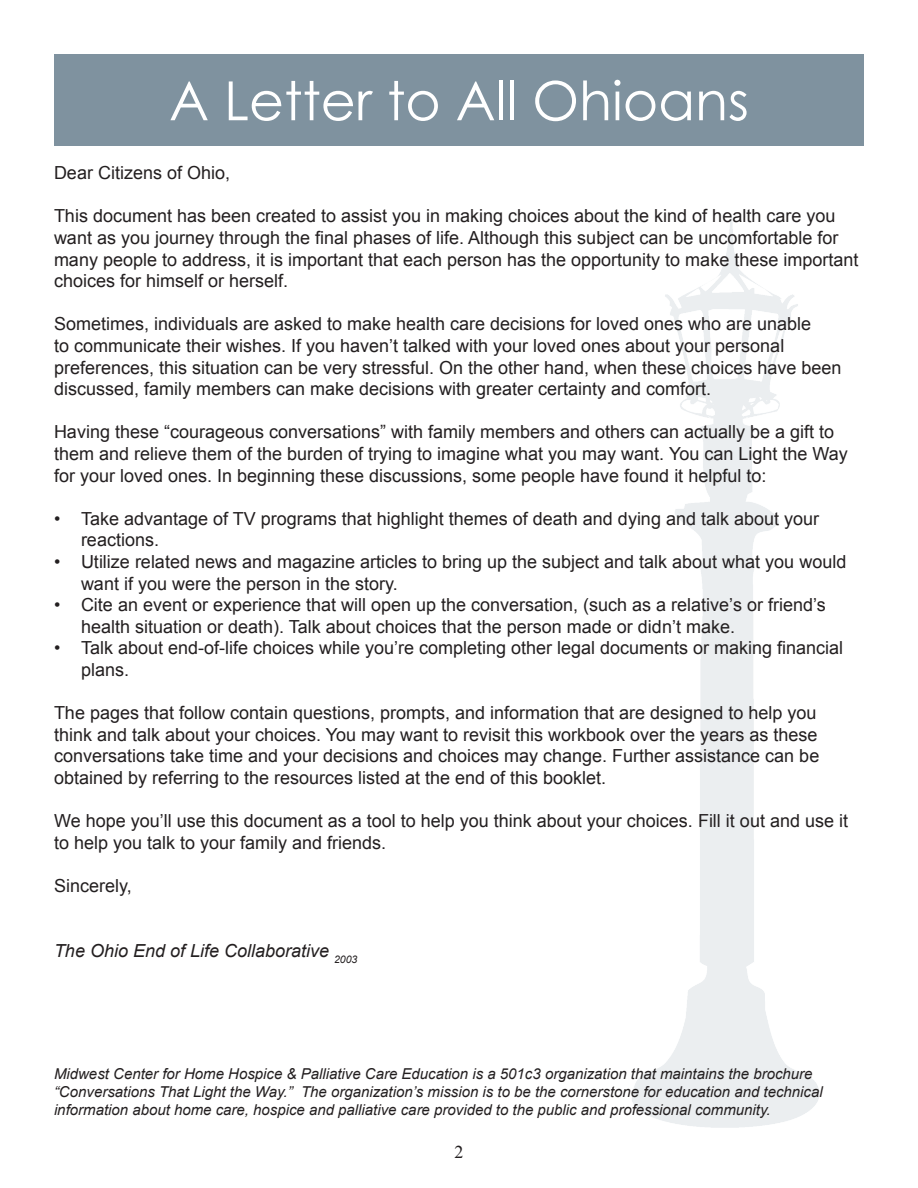
<style>
.page{position:relative;width:918px;height:1188px;background:#fff}
.page>*{position:absolute;margin:0;border:0;box-sizing:border-box;transform-origin:0 0}
.t1{font:54px "Century Gothic";color:#fff}
.t2{font:18px/21.6px "Arial";color:#231f20}
.t3{font:italic 18px "Arial";color:#231f20}
.t4{font:18px "Times New Roman";color:#231f20}
.t5{font:italic 15px/18px "Arial";color:#231f20}
</style>
<div class="page">
<div style="left:54px;top:54px;width:810px;height:92px;background:#7f929f"></div>
<p class="t1" style="left:169px;top:63px;width:581px">A Letter to All Ohioans</p>
<p class="t2" style="left:54px;top:162px;width:178px">Dear Citizens of Ohio,</p>
<p class="t2" style="left:54px;top:205px;width:806px">This document has been created to assist you in making choices about the kind of health care you want as you journey through the final phases of life. Although this subject can be uncomfortable for many people to address, it is important that each person has the opportunity to make these important</p>
<p class="t2" style="left:54px;top:270px;width:236px">choices for himself or herself.</p>
<p class="t2" style="left:54px;top:313px;width:789px">Sometimes, individuals are asked to make health care decisions for loved ones who are unable<br>to communicate their wishes. If you haven’t talked with your loved ones about your personal preferences, this situation can be very stressful. On the other hand, when these choices have been discussed, family members can make decisions with greater certainty and comfort.</p>
<p class="t2" style="left:54px;top:421px;width:795px">Having these “courageous conversations” with family members and others can actually be a gift to them and relieve them of the burden of trying to imagine what you may want. You can Light the Way for your loved ones. In beginning these discussions, some people have found it helpful to:</p>
<p class="t2" style="left:81px;top:508px;width:740px;text-indent:-27px">• Take advantage of TV programs that highlight themes of death and dying and talk about your reactions.</p>
<p class="t2" style="left:81px;top:551px;width:767px;text-indent:-27px">• Utilize related news and magazine articles to bring up the subject and talk about what you would want if you were the person in the story.</p>
<p class="t2" style="left:81px;top:594px;width:746px;text-indent:-27px">• Cite an event or experience that will open up the conversation, (such as a relative’s or friend’s health situation or death). Talk about choices that the person made or didn’t make.</p>
<p class="t2" style="left:81px;top:637px;width:764px;text-indent:-27px">• Talk about end-of-life choices while you’re completing other legal documents or making financial plans.</p>
<p class="t2" style="left:54px;top:702px;width:767px">The pages that follow contain questions, prompts, and information that are designed to help you think and talk about your choices. You may want to revisit this workbook over the years as these conversations take time and your decisions and choices may change. Further assistance can be obtained by referring to the resources listed at the end of this booklet.</p>
<p class="t2" style="left:54px;top:810px;width:796px">We hope you’ll use this document as a tool to help you think about your choices. Fill it out and use it to help you talk to your family and friends.</p>
<p class="t2" style="left:54px;top:875px;width:79px">Sincerely,</p>
<p class="t3" style="left:54px;top:939px;width:305px">The Ohio End of Life Collaborative <sub>2003</sub></p>
<p class="t5" style="left:54px;top:1065px;width:770px">Midwest Center for Home Hospice &amp; Palliative Care Education is a 501c3 organization that maintains the brochure “Conversations That Light the Way.” The organization’s mission is to be the cornerstone for education and technical information about home care, hospice and palliative care provided to the public and professional community.</p>
<p class="t4" style="left:454px;top:1140px;width:10px">2</p>
</div>
